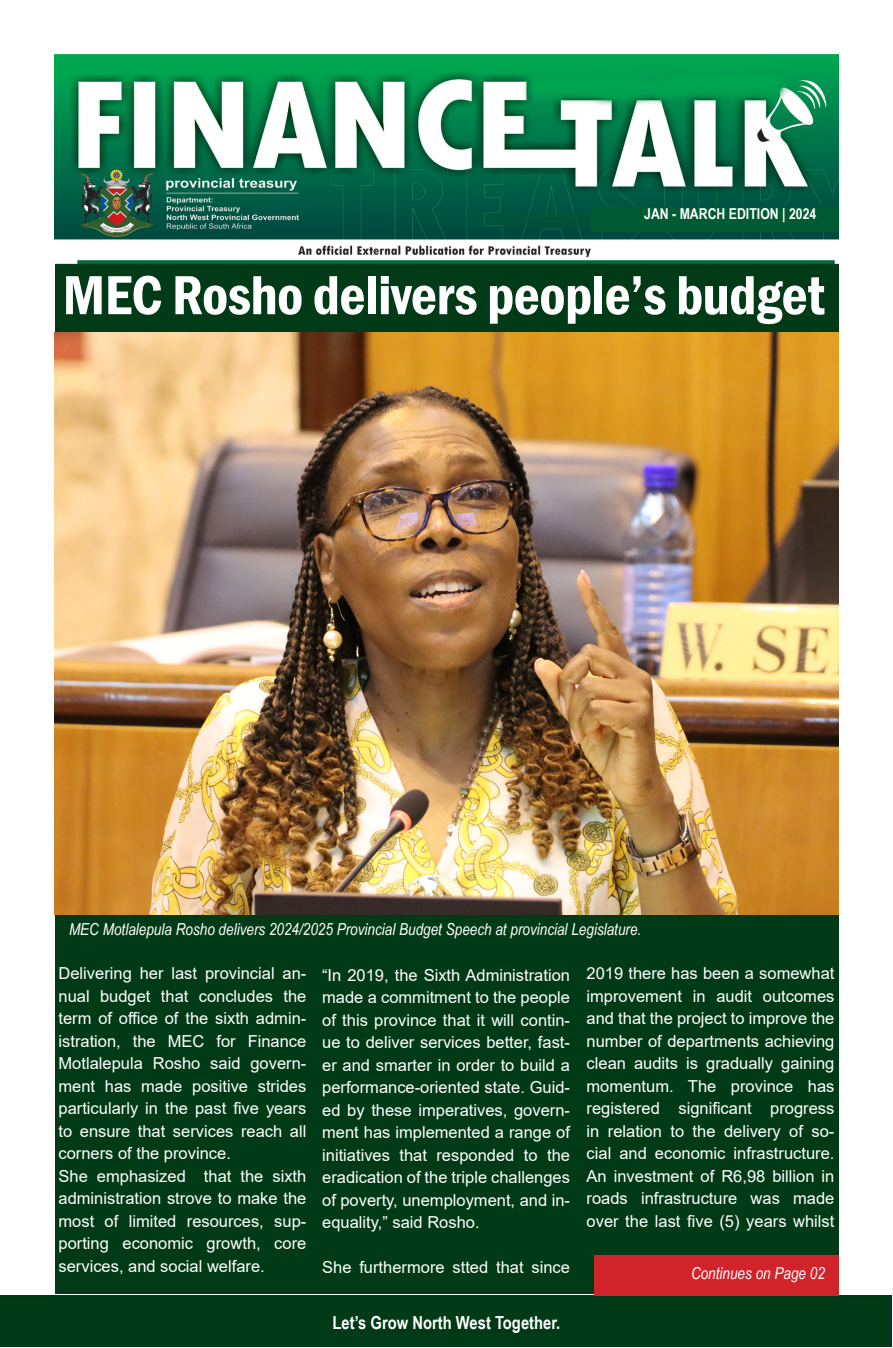
<style>
.page{position:relative;width:893px;height:1348px;background:#fff}
.page>*{position:absolute;margin:0;border:0;box-sizing:border-box;transform-origin:0 0}
.t1{font:600 condensed 57px "Franklin Gothic";letter-spacing:-.01em;color:#fff}
.t2{font:700 18px "Arial Narrow";color:#fff}
.t3{font:16.5px/22.5px "Arial";color:#fff;text-align:justify}
.t4{font:italic 16.5px "Arial Narrow";color:#fff}
.t5{font:700 15px "Arial Narrow";color:#fff}
</style>
<div class="page">
<div style="left:55px;top:259px;width:783px;height:1035px;background:#003a16"></div>
<img style="left:54px;top:54px;width:785px;height:212px">
<div style="left:591px;top:208px;width:248px;height:24px;background:#005a32"></div>
<div style="left:1px;top:1295px;width:891px;height:52px;background:#003a16"></div>
<div style="left:594px;top:1255px;width:245px;height:40px;background:#d1232a"></div>
<img style="left:55px;top:332px;width:783px;height:582px">
<p class="t5" style="left:644px;top:202px;width:174px">JAN - MARCH EDITION | 2024</p>
<p class="t1" style="left:63px;top:257px;width:764px">MEC Rosho delivers people’s budget</p>
<p class="t4" style="left:69px;top:917px;width:574px">MEC Motlalepula Rosho delivers 2024/2025 Provincial Budget Speech at provincial Legislature.</p>
<p class="t3" style="left:58px;top:962px;width:249px">Delivering her last provincial an&shy;nual budget that concludes the term of office of the sixth admin&shy;istration, the MEC for Finance Motlalepula Rosho said govern&shy;ment has made positive strides particularly in the past five years to ensure that services reach all corners of the province.</p>
<p class="t3" style="left:58px;top:1165px;width:249px">She emphasized that the sixth administration strove to make the most of limited resources, sup&shy;porting economic growth, core services, and social welfare.</p>
<p class="t3" style="left:322px;top:963px;width:249px">“In 2019, the Sixth Administration made a commitment to the people of this province that it will contin&shy;ue to deliver services better, fast&shy;er and smarter in order to build a performance-oriented state. Guid&shy;ed by these imperatives, govern&shy;ment has implemented a range of initiatives that responded to the eradication of the triple challenges of poverty, unemployment, and in&shy;equality,” said Rosho.</p>
<p class="t3" style="left:322px;top:1256px;width:249px">She furthermore stted that since</p>
<p class="t2" style="left:333px;top:1309px;width:229px">Let’s Grow North West Together.</p>
<p class="t3" style="left:587px;top:962px;width:249px">2019 there has been a somewhat improvement in audit outcomes and that the project to improve the number of departments achieving clean audits is gradually gaining momentum. The province has registered significant progress in relation to the delivery of so&shy;cial and economic infrastructure.<br>An investment of R6,98 billion in roads infrastructure was made over the last five (5) years whilst</p>
<p class="t4" style="left:691px;top:1262px;width:135px">Continues on Page 02</p>
</div>
